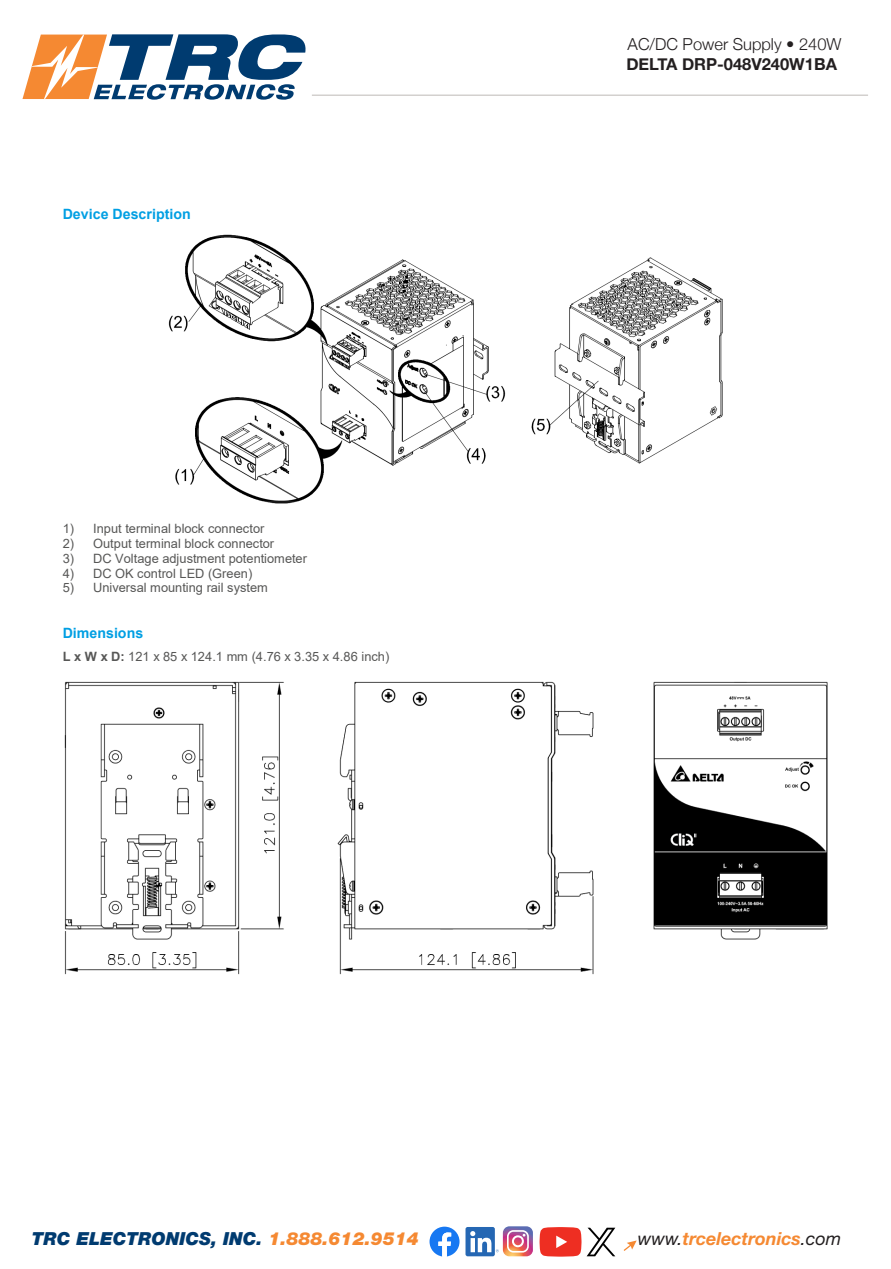
<style>
.page{position:relative;width:891px;height:1269px;background:#fff}
.page>*{position:absolute;margin:0;border:0;box-sizing:border-box;transform-origin:0 0}
.t1{font:italic 900 18px "Helvetica Neue LT Std";color:#003b70}
.t2{font:italic 700 18px "Helvetica Neue LT Std";color:#f58932}
.t3{font:300 16.5px/20px "Helvetica Neue";color:#231f20}
.t4{font:700 14.25px "Arial";color:#009fe3}
.t5{font:12.9px "Arial";letter-spacing:.005em;color:#575756}
.s1{font-weight:700}
.s2{color:#f58932}
.s3{font-weight:400;color:#231f20}
</style>
<div class="page">
<hr style="left:312px;top:94px;width:556px;height:2px;background:#d3d0ce">
<svg style="left:624px;top:1240px;width:13px;height:11px"></svg>
<svg style="left:22px;top:34px;width:284px;height:66px"></svg>
<svg style="left:430px;top:1227px;width:30px;height:30px"></svg>
<div style="left:466px;top:1227px;width:29px;height:29px;background:#2567b3;border-radius:2px"></div>
<svg style="left:470px;top:1226px;width:63px;height:30px"></svg>
<svg style="left:540px;top:1227px;width:75px;height:30px"></svg>
<img style="left:168px;top:234px;width:555px;height:270px">
<img style="left:64px;top:681px;width:764px;height:294px">
<p class="t4" style="left:63px;top:204px;width:130px">Device Description</p>
<p class="t5" style="left:63px;top:520px;width:203px">1) Input terminal block connector</p>
<p class="t5" style="left:63px;top:535px;width:213px">2) Output terminal block connector</p>
<p class="t5" style="left:63px;top:549px;width:246px">3) DC Voltage adjustment potentiometer</p>
<p class="t5" style="left:63px;top:564px;width:191px">4) DC OK control LED (Green)</p>
<p class="t5" style="left:63px;top:579px;width:207px">5) Universal mounting rail system</p>
<p class="t4" style="left:63px;top:623px;width:82px">Dimensions</p>
<p class="t5" style="left:63px;top:648px;width:328px"><span class="s1">L x W x D:</span> 121 x 85 x 124.1 mm (4.76 x 3.35 x 4.86 inch)</p>
<p class="t3" style="left:626px;top:33px;width:217px">AC/DC Power Supply • 240W<br><span class="s1">DELTA DRP-048V240W1BA</span></p>
<p class="t1" style="left:32px;top:1227px;width:388px">TRC ELECTRONICS, INC. <span class="s2">1.888.612.9514</span></p>
<p class="t2" style="left:638px;top:1227px;width:205px"><span class="s3">www.</span>trcelectronics<span class="s3">.com</span></p>
</div>
